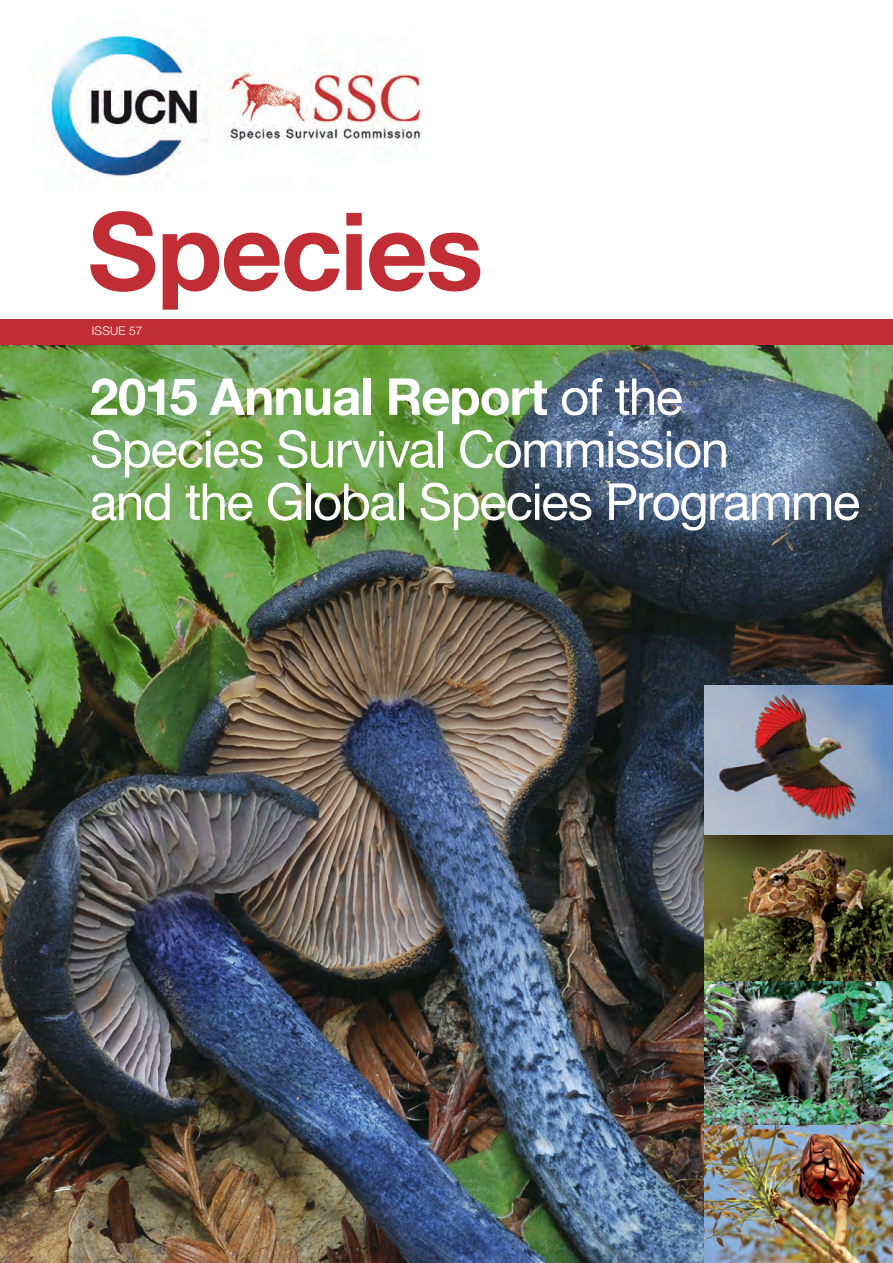
<style>
.page{position:relative;width:893px;height:1263px;background:#fff}
.page>*{position:absolute;margin:0;border:0;box-sizing:border-box;transform-origin:0 0}
.t1{font:700 108px "Helvetica Neue";letter-spacing:-.02em;color:#c02d34}
.t2{font:51px/52.5px "Helvetica Neue";letter-spacing:-.03em;color:#fff}
.t3{font:300 12px "Helvetica Neue";letter-spacing:.015em;color:#fff}
.s1{font-weight:700}
</style>
<div class="page">
<img style="left:0;top:344px;width:893px;height:919px">
<img style="left:45px;top:33px;width:378px;height:151px">
<div style="left:0;top:319px;width:893px;height:25px;background:#c02d34"></div>
<img style="left:704px;top:685px;width:189px;height:440px">
<img style="left:704px;top:1125px;width:189px;height:138px">
<h1 class="t1" style="left:88px;top:185px;width:397px">Species</h1>
<p class="t3" style="left:92px;top:323px;width:52px">ISSUE 57</p>
<p class="t2" style="left:90px;top:370px;width:772px"><span class="s1">2015 Annual Report</span> of the<br>Species Survival Commission<br>and the Global Species Programme</p>
</div>
